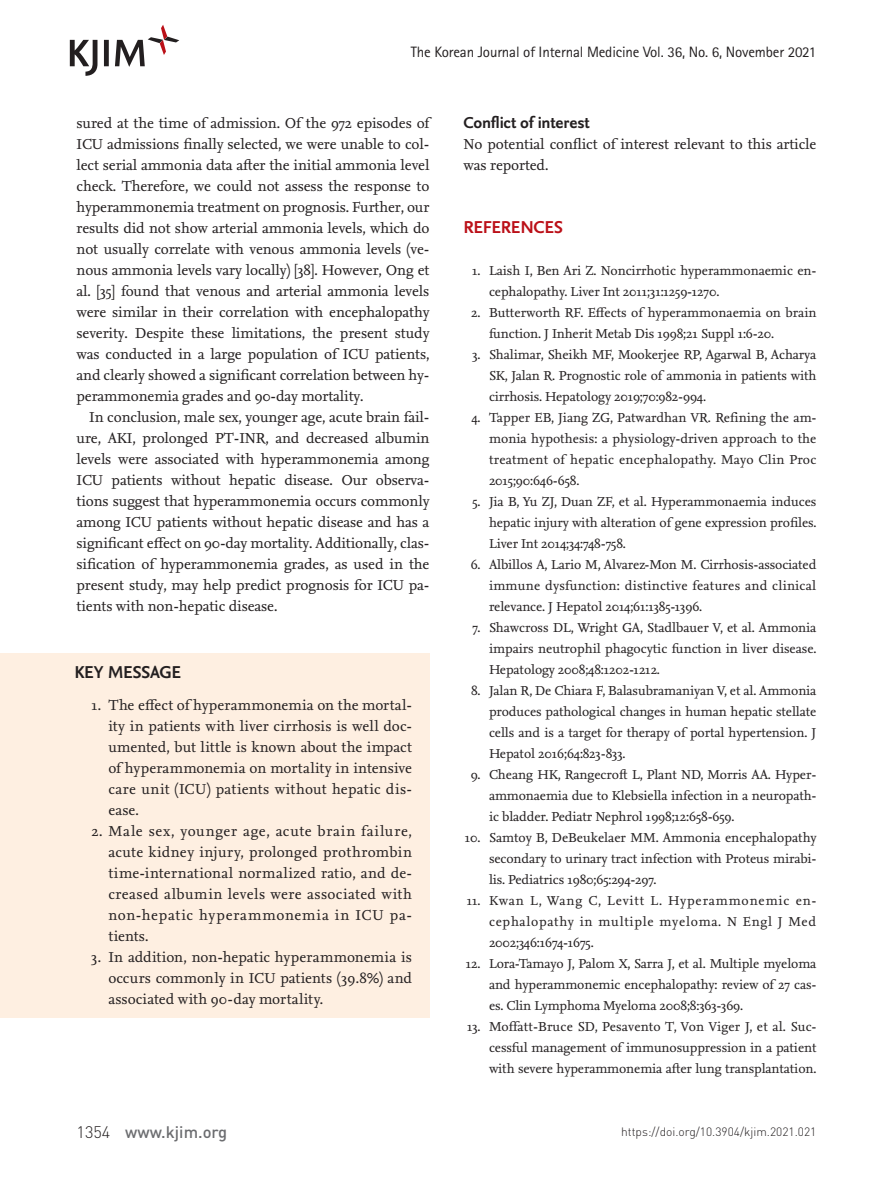
<style>
.page{position:relative;width:893px;height:1191px;background:#fff}
.page>*{position:absolute;margin:0;border:0;box-sizing:border-box;transform-origin:0 0}
.제목1{font:700 18px "Nexus Sans";letter-spacing:-.025em;color:#bb1018}
.키메세지제목{font:700 18px "Nexus Sans";letter-spacing:-.02em;color:#231f20}
.제목2{font:700 16.5px "Nexus Sans";letter-spacing:-.01em;color:#231f20}
.t1{font:500 16.5px "DIN Pro";color:#6c6d70}
.들였쓰기_본문{font:15px/21px "Nexus Serif";letter-spacing:-.01em;color:#231f20;text-align:justify}
.본문첫단락{font:15px/21px "Nexus Serif";letter-spacing:-.01em;color:#231f20}
.t2{font:15px "Rotis Sans Serif Std";letter-spacing:-.01em;color:#231f20}
.t3{font:13.5px/21px "Nexus Serif";letter-spacing:-.01em;color:#231f20;text-align:justify}
.t4{font:300 12px "DIN Pro";color:#231f20}
.s1{font-weight:300;color:#231f20}
</style>
<div class="page">
<svg style="left:70px;top:25px;width:109px;height:51px"></svg>
<div style="left:0;top:653px;width:430px;height:364px;background:#feefe1"></div>
<p class="t2" style="left:411px;top:43px;width:407px">The Korean Journal of Internal Medicine Vol. 36, No. 6, November 2021</p>
<p class="들였쓰기_본문" style="left:77px;top:112px;width:354px">sured at the time of admission. Of the 972 episodes of ICU admissions finally selected, we were unable to col&shy;lect serial ammonia data after the initial ammonia level check. Therefore, we could not assess the response to hyperammonemia treatment on prognosis. Further, our results did not show arterial ammonia levels, which do not usually correlate with venous ammonia levels (ve&shy;nous ammonia levels vary locally) [38]. However, Ong et al. [35] found that venous and arterial ammonia levels were similar in their correlation with encephalopathy severity. Despite these limitations, the present study was conducted in a large population of ICU patients, and clearly showed a significant correlation between hy&shy;perammonemia grades and 90-day mortality.</p>
<p class="들였쓰기_본문" style="left:77px;top:406px;width:354px;text-indent:13px">In conclusion, male sex, younger age, acute brain fail&shy;ure, AKI, prolonged PT-INR, and decreased albumin levels were associated with hyperammonemia among ICU patients without hepatic disease. Our observa&shy;tions suggest that hyperammonemia occurs commonly among ICU patients without hepatic disease and has a significant effect on 90-day mortality. Additionally, clas&shy;sification of hyperammonemia grades, as used in the present study, may help predict prognosis for ICU pa&shy;tients with non-hepatic disease.</p>
<p class="키메세지제목" style="left:74px;top:661px;width:108px">KEY MESSAGE</p>
<p class="들였쓰기_본문" style="left:108px;top:694px;width:305px;text-indent:-17px">1. The effect of hyperammonemia on the mortal&shy;ity in patients with liver cirrhosis is well doc&shy;umented, but little is known about the impact of hyperammonemia on mortality in intensive care unit (ICU) patients without hepatic dis&shy;ease.</p>
<p class="들였쓰기_본문" style="left:108px;top:820px;width:305px;text-indent:-17px">2. Male sex, younger age, acute brain failure, acute kidney injury, prolonged prothrombin time-international normalized ratio, and de&shy;creased albumin levels were associated with non-hepatic hyperammonemia in ICU pa&shy;tients.</p>
<p class="들였쓰기_본문" style="left:108px;top:946px;width:305px;text-indent:-17px">3. In addition, non-hepatic hyperammonemia is occurs commonly in ICU patients (39.8%) and associated with 90-day mortality.</p>
<p class="제목2" style="left:463px;top:112px;width:128px">Conflict of interest</p>
<p class="본문첫단락" style="left:463px;top:133px;width:354px">No potential conflict of interest relevant to this article was reported.</p>
<p class="제목1" style="left:463px;top:215px;width:101px">REFERENCES</p>
<p class="t3" style="left:489px;top:259px;width:329px;text-indent:-17px">1. Laish I, Ben Ari Z. Noncirrhotic hyperammonaemic en&shy;cephalopathy. Liver Int 2011;31:1259-1270.</p>
<p class="t3" style="left:489px;top:301px;width:329px;text-indent:-18px">2. Butterworth RF. Effects of hyperammonaemia on brain function. J Inherit Metab Dis 1998;21 Suppl 1:6-20.</p>
<p class="t3" style="left:489px;top:343px;width:329px;text-indent:-17px">3. Shalimar, Sheikh MF, Mookerjee RP, Agarwal B, Acharya SK, Jalan R. Prognostic role of ammonia in patients with cirrhosis. Hepatology 2019;70:982-994.</p>
<p class="t3" style="left:489px;top:406px;width:329px;text-indent:-18px">4. Tapper EB, Jiang ZG, Patwardhan VR. Refining the am&shy;monia hypothesis: a physiology-driven approach to the treatment of hepatic encephalopathy. Mayo Clin Proc 2015;90:646-658.</p>
<p class="t3" style="left:489px;top:490px;width:329px;text-indent:-17px">5. Jia B, Yu ZJ, Duan ZF, et al. Hyperammonaemia induces hepatic injury with alteration of gene expression profiles.<br>Liver Int 2014;34:748-758.</p>
<p class="t3" style="left:489px;top:553px;width:329px;text-indent:-18px">6. Albillos A, Lario M, Alvarez-Mon M. Cirrhosis-associated immune dysfunction: distinctive features and clinical relevance. J Hepatol 2014;61:1385-1396.</p>
<p class="t3" style="left:489px;top:616px;width:329px;text-indent:-17px">7. Shawcross DL, Wright GA, Stadlbauer V, et al. Ammonia impairs neutrophil phagocytic function in liver disease.<br>Hepatology 2008;48:1202-1212.</p>
<p class="t3" style="left:489px;top:679px;width:329px;text-indent:-18px">8. Jalan R, De Chiara F, Balasubramaniyan V, et al. Ammonia produces pathological changes in human hepatic stellate cells and is a target for therapy of portal hypertension. J Hepatol 2016;64:823-833.</p>
<p class="t3" style="left:489px;top:763px;width:329px;text-indent:-18px">9. Cheang HK, Rangecroft L, Plant ND, Morris AA. Hyper&shy;ammonaemia due to Klebsiella infection in a neuropath&shy;ic bladder. Pediatr Nephrol 1998;12:658-659.</p>
<p class="t3" style="left:489px;top:826px;width:329px;text-indent:-24px">10. Samtoy B, DeBeukelaer MM. Ammonia encephalopathy secondary to urinary tract infection with Proteus mirabi&shy;lis. Pediatrics 1980;65:294-297.</p>
<p class="t3" style="left:489px;top:889px;width:329px;text-indent:-22px">11. Kwan L, Wang C, Levitt L. Hyperammonemic en&shy;cephalopathy in multiple myeloma. N Engl J Med 2002;346:1674-1675.</p>
<p class="t3" style="left:489px;top:952px;width:329px;text-indent:-23px">12. Lora-Tamayo J, Palom X, Sarra J, et al. Multiple myeloma and hyperammonemic encephalopathy: review of 27 cas&shy;es. Clin Lymphoma Myeloma 2008;8:363-369.</p>
<p class="t3" style="left:489px;top:1015px;width:329px;text-indent:-22px">13. Moffatt-Bruce SD, Pesavento T, Von Viger J, et al. Suc&shy;cessful management of immunosuppression in a patient with severe hyperammonemia after lung transplantation.</p>
<p class="t1" style="left:77px;top:1120px;width:152px"><span class="s1">1354</span> www.kjim.org</p>
<p class="t4" style="left:621px;top:1123px;width:197px">https://doi.org/10.3904/kjim.2021.021</p>
</div>
